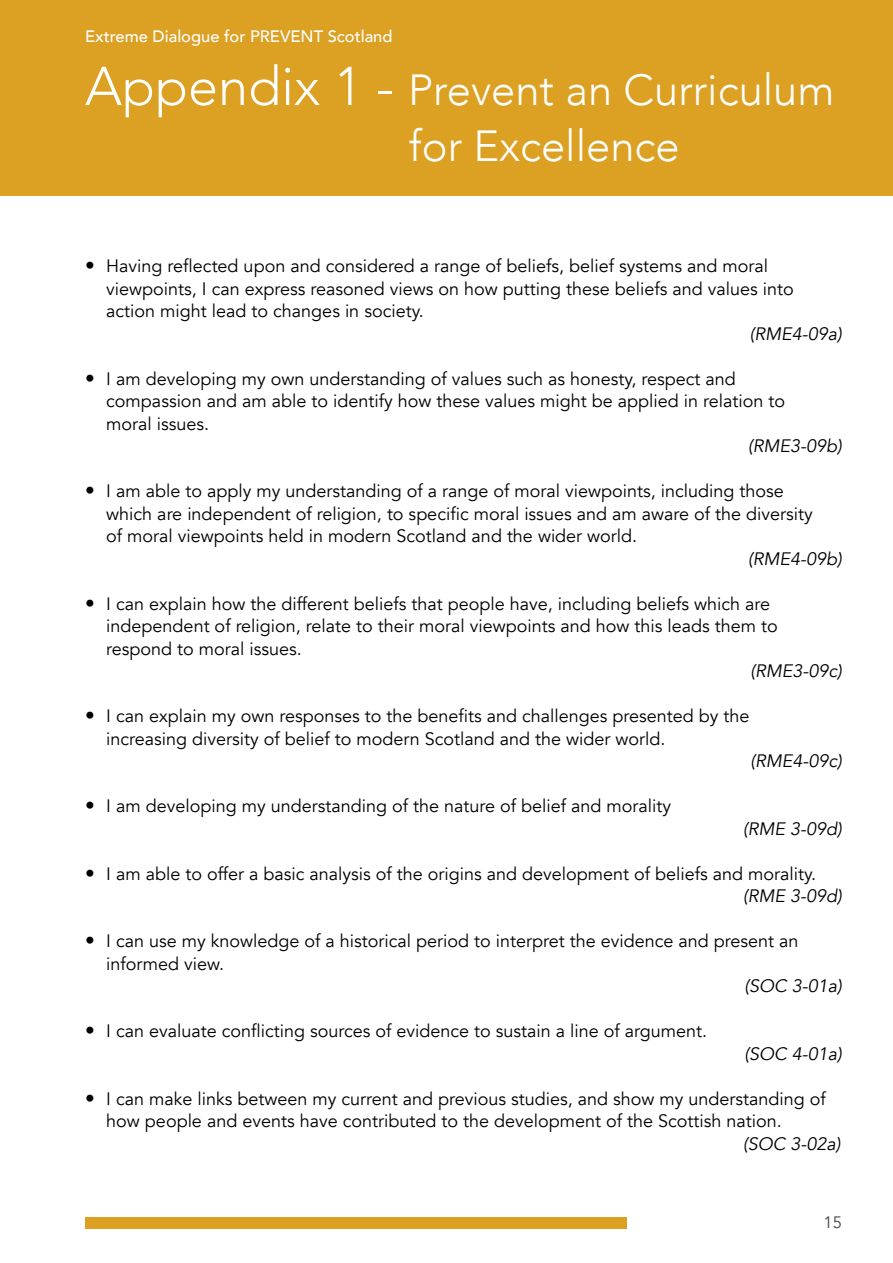
<style>
.page{position:relative;width:893px;height:1263px;background:#fff}
.page>*{position:absolute;margin:0;border:0;box-sizing:border-box;transform-origin:0 0}
.t1{font:300 43.5px/55.5px "Avenir";color:#fff}
.t2{font:18px/22.5px "Avenir";color:#000}
.t3{font:italic 18px "Avenir";color:#000}
.t4{font:500 16.5px "Avenir";color:#fff}
.t5{font:16.5px "Avenir";color:#484848}
.s1{font-size:54px}
.s2{font-weight:500;font-size:19.5px}
.s3{font-style:italic}
</style>
<div class="page">
<div style="left:0;top:0;width:893px;height:196px;background:#dca022"></div>
<div style="left:85px;top:1216px;width:541px;height:12px;background:#dca022"></div>
<p class="t4" style="left:85px;top:22px;width:309px">Extreme Dialogue for PREVENT Scotland</p>
<h1 class="t1" style="left:409px;top:62px;width:427px;text-indent:-324px"><span class="s1">Appendix 1 -</span> Prevent an Curriculum for Excellence</h1>
<p class="t2" style="left:106px;top:255px;width:689px;text-indent:-21px"><span class="s2">•</span> Having reflected upon and considered a range of beliefs, belief systems and moral viewpoints, I can express reasoned views on how putting these beliefs and values into action might lead to changes in society.</p>
<p class="t3" style="left:750px;top:323px;width:94px">(RME4-09a)</p>
<p class="t2" style="left:106px;top:367px;width:680px;text-indent:-21px"><span class="s2">•</span> I am developing my own understanding of values such as honesty, respect and compassion and am able to identify how these values might be applied in relation to moral issues.</p>
<p class="t3" style="left:748px;top:435px;width:95px">(RME3-09b)</p>
<p class="t2" style="left:106px;top:480px;width:708px;text-indent:-21px"><span class="s2">•</span> I am able to apply my understanding of a range of moral viewpoints, including those which are independent of religion, to specific moral issues and am aware of the diversity of moral viewpoints held in modern Scotland and the wider world.</p>
<p class="t3" style="left:748px;top:548px;width:95px">(RME4-09b)</p>
<p class="t2" style="left:106px;top:592px;width:673px;text-indent:-21px"><span class="s2">•</span> I can explain how the different beliefs that people have, including beliefs which are independent of religion, relate to their moral viewpoints and how this leads them to respond to moral issues.</p>
<p class="t3" style="left:750px;top:660px;width:93px">(RME3-09c)</p>
<p class="t2" style="left:106px;top:705px;width:645px;text-indent:-21px"><span class="s2">•</span> I can explain my own responses to the benefits and challenges presented by the increasing diversity of belief to modern Scotland and the wider world.</p>
<p class="t3" style="left:750px;top:750px;width:93px">(RME4-09c)</p>
<p class="t2" style="left:85px;top:795px;width:588px"><span class="s2">•</span> I am developing my understanding of the nature of belief and morality</p>
<p class="t3" style="left:743px;top:818px;width:100px">(RME 3-09d)</p>
<p class="t2" style="left:743px;top:862px;width:100px;text-indent:-658px"><span class="s2">•</span> I am able to offer a basic analysis of the origins and development of beliefs and morality. <span class="s3">(RME 3-09d)</span></p>
<p class="t2" style="left:106px;top:930px;width:694px;text-indent:-21px"><span class="s2">•</span> I can use my knowledge of a historical period to interpret the evidence and present an informed view.</p>
<p class="t3" style="left:744px;top:975px;width:99px">(SOC 3-01a)</p>
<p class="t2" style="left:85px;top:1020px;width:624px"><span class="s2">•</span> I can evaluate conflicting sources of evidence to sustain a line of argument.</p>
<p class="t3" style="left:744px;top:1043px;width:99px">(SOC 4-01a)</p>
<p class="t2" style="left:106px;top:1087px;width:721px;text-indent:-21px"><span class="s2">•</span> I can make links between my current and previous studies, and show my understanding of how people and events have contributed to the development of the Scottish nation.</p>
<p class="t3" style="left:743px;top:1133px;width:99px">(SOC 3-02a)</p>
<p class="t5" style="left:824px;top:1213px;width:20px">15</p>
</div>
